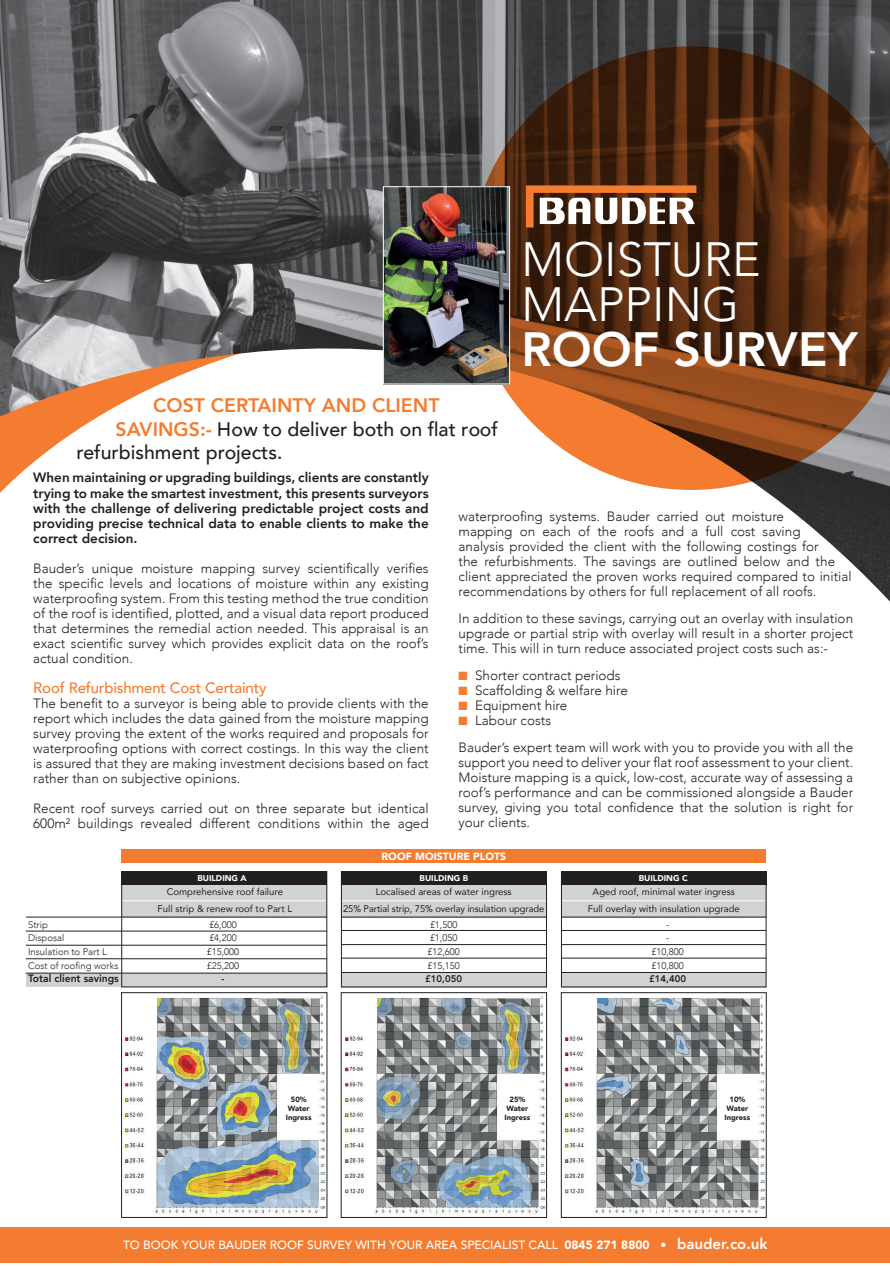
<style>
.page{position:relative;width:890px;height:1267px;background:#fff}
.page>*{position:absolute;margin:0;border:0;box-sizing:border-box;transform-origin:0 0}
.t1{font:300 48px/45px "Avenir";color:#fff}
.t2{font:800 48px "Avenir";color:#fff}
.t3{font:500 19.5px "Avenir";color:#231f20}
.t4{font:800 19.5px "Avenir";color:#f47c30}
.t5{font:500 15px "Avenir";letter-spacing:-.01em;color:#f47c30}
.t6{font:300 13.5px/15px "Avenir";color:#231f20;text-align:justify}
.t7{font:800 13.5px/15px "Avenir";color:#231f20;text-align:justify}
.t8{font:500 12px "Avenir";color:#fff}
.t9{font:800 10.8px "Avenir";color:#231f20;scale:.96 1}
.t10{font:900 10.5px "Avenir";color:#fff}
.t11{font:9.6px/16.6px "Avenir";color:#231f20;text-align:center}
.t12{font:300 9.6px/13.8px "Avenir";color:#231f20}
.t13{font:800 9.6px "Avenir";color:#231f20}
.t14{font:900 8.4px "Avenir";color:#fff}
.t15{font:900 7.5px/9px "Avenir";color:#231f20;text-align:center}
.s1{font-weight:800;color:#f47c30}
.s2{color:#f47c30}
.s3{font-weight:900}
.s4{font-weight:800;font-size:15px}
</style>
<div class="page">
<div style="left:26px;top:973px;width:301px;height:14px;background:#d1d2d4"></div>
<div style="left:342px;top:972px;width:205px;height:15px;background:#d1d2d4"></div>
<div style="left:561px;top:972px;width:205px;height:15px;background:#d1d2d4"></div>
<img style="left:0;top:0;width:890px;height:602px">
<div style="left:121px;top:849px;width:645px;height:14px;background:#f47c30"></div>
<img style="left:125px;top:996px;width:200px;height:219px">
<div style="left:121px;top:992px;width:206px;height:225px;border:1px solid #231f20"></div>
<img style="left:345px;top:996px;width:200px;height:219px">
<div style="left:341px;top:992px;width:206px;height:225px;border:1px solid #231f20"></div>
<img style="left:565px;top:996px;width:199px;height:218px">
<div style="left:561px;top:992px;width:205px;height:225px;border:1px solid #231f20"></div>
<div style="left:121px;top:873px;width:206px;height:44px;background:#d1d2d4"></div>
<div style="left:341px;top:873px;width:206px;height:44px;background:#d1d2d4"></div>
<div style="left:561px;top:873px;width:205px;height:44px;background:#d1d2d4"></div>
<div style="left:121px;top:871px;width:206px;height:14px;background:#231f20"></div>
<div style="left:341px;top:871px;width:205px;height:14px;background:#231f20"></div>
<div style="left:561px;top:871px;width:205px;height:14px;background:#231f20"></div>
<hr style="left:26px;top:931px;width:301px;height:1px;background:#231f20">
<hr style="left:341px;top:930px;width:205px;height:1px;background:#231f20">
<hr style="left:561px;top:930px;width:205px;height:1px;background:#231f20">
<hr style="left:26px;top:945px;width:301px;height:1px;background:#231f20">
<hr style="left:341px;top:944px;width:205px;height:1px;background:#231f20">
<hr style="left:561px;top:944px;width:205px;height:1px;background:#231f20">
<hr style="left:26px;top:958px;width:301px;height:1px;background:#231f20">
<hr style="left:341px;top:958px;width:205px;height:1px;background:#231f20">
<hr style="left:561px;top:958px;width:205px;height:1px;background:#231f20">
<hr style="left:26px;top:973px;width:301px;height:1px;background:#231f20">
<hr style="left:341px;top:972px;width:205px;height:1px;background:#231f20">
<hr style="left:561px;top:972px;width:205px;height:1px;background:#231f20">
<hr style="left:26px;top:917px;width:301px;height:1px;background:#231f20">
<hr style="left:341px;top:917px;width:205px;height:1px;background:#231f20">
<hr style="left:561px;top:917px;width:205px;height:1px;background:#231f20">
<hr style="left:116px;top:900px;width:655px;height:1px;background:#fff">
<svg style="left:469px;top:46px;width:421px;height:444px;background:#6f462d"></svg>
<img style="left:385px;top:188px;width:123px;height:194px">
<div style="left:383px;top:186px;width:127px;height:198px;border:1px solid #fff"></div>
<div style="left:121px;top:871px;width:206px;height:116px;border:1px solid #231f20"></div>
<div style="left:341px;top:871px;width:206px;height:116px;border:1px solid #231f20"></div>
<div style="left:561px;top:871px;width:205px;height:116px;border:1px solid #231f20"></div>
<div style="left:0;top:1227px;width:890px;height:35px;background:#f47c30"></div>
<svg style="left:526px;top:185px;width:170px;height:42px"></svg>
<h2 class="t4" style="left:153px;top:390px;width:288px">COST CERTAINTY AND CLIENT</h2>
<h2 class="t3" style="left:116px;top:412px;width:384px"><span class="s1">SAVINGS:-</span> How to deliver both on flat roof</h2>
<h2 class="t3" style="left:77px;top:435px;width:207px">refurbishment projects.</h2>
<h1 class="t1" style="left:521px;top:237px;width:241px">MOISTURE<br>MAPPING</h1>
<h1 class="t2" style="left:521px;top:312px;width:337px">ROOF SURVEY</h1>
<p class="t7" style="left:33px;top:470px;width:397px">When maintaining or upgrading buildings, clients are constantly trying to make the smartest investment, this presents surveyors with the challenge of delivering predictable project costs and providing precise technical data to enable clients to make the correct decision.</p>
<p class="t6" style="left:33px;top:560px;width:397px">Bauder’s unique moisture mapping survey scientifically verifies the specific levels and locations of moisture within any existing waterproofing system. From this testing method the true condition of the roof is identified, plotted, and a visual data report produced that determines the remedial action needed. This appraisal is an exact scientific survey which provides explicit data on the roof’s actual condition.</p>
<p class="t5" style="left:33px;top:674px;width:235px">Roof Refurbishment Cost Certainty</p>
<p class="t6" style="left:33px;top:695px;width:397px">The benefit to a surveyor is being able to provide clients with the report which includes the data gained from the moisture mapping survey proving the extent of the works required and proposals for waterproofing options with correct costings. In this way the client is assured that they are making investment decisions based on fact rather than on subjective opinions.</p>
<p class="t6" style="left:33px;top:800px;width:397px">Recent roof surveys carried out on three separate but identical<br>600m² buildings revealed different conditions within the aged</p>
<p class="t6" style="left:458px;top:508px;width:394px;text-align:left">waterproofing systems. Bauder carried out moisture<br>mapping on each of the roofs and a full cost saving<br>analysis provided the client with the following costings for<br>the refurbishments. The savings are outlined below and the client appreciated the proven works required compared to initial recommendations by others for full replacement of all roofs.</p>
<p class="t6" style="left:458px;top:610px;width:396px">In addition to these savings, carrying out an overlay with insulation upgrade or partial strip with overlay will result in a shorter project time. This will in turn reduce associated project costs such as:-</p>
<p class="t6" style="left:458px;top:667px;width:164px"><span class="s2">■</span> Shorter contract periods</p>
<p class="t6" style="left:458px;top:682px;width:171px"><span class="s2">■</span> Scaffolding &amp; welfare hire</p>
<p class="t6" style="left:458px;top:697px;width:110px"><span class="s2">■</span> Equipment hire</p>
<p class="t6" style="left:458px;top:706px;width:396px;line-height:27px"><span class="s2">■</span> Labour costs<br>Bauder’s expert team will work with you to provide you with all the</p>
<p class="t6" style="left:458px;top:754px;width:396px">support you need to deliver your flat roof assessment to your client.<br>Moisture mapping is a quick, low-cost, accurate way of assessing a roof’s performance and can be commissioned alongside a Bauder survey, giving you total confidence that the solution is right for your clients.</p>
<p class="t10" style="left:381px;top:847px;width:126px">ROOF MOISTURE PLOTS</p>
<p class="t12" style="left:28px;top:917px;width:92px">Strip<br>Disposal<br>Insulation to Part L<br>Cost of roofing works</p>
<p class="t9" style="left:28px;top:970px;width:96px">Total client savings</p>
<p class="t14" style="left:197px;top:871px;width:51px">BUILDING A</p>
<p class="t14" style="left:419px;top:871px;width:50px">BUILDING B</p>
<p class="t14" style="left:639px;top:871px;width:50px">BUILDING C</p>
<p class="t11" style="left:157px;top:883px;width:136px">Comprehensive roof failure<br>Full strip &amp; renew roof to Part L</p>
<p class="t11" style="left:343px;top:883px;width:203px">Localised areas of water ingress<br>25% Partial strip, 75% overlay insulation upgrade</p>
<p class="t11" style="left:587px;top:883px;width:154px">Aged roof, minimal water ingress<br>Full overlay with insulation upgrade</p>
<p class="t12" style="left:207px;top:917px;width:34px">£6,000 £4,200 £15,000 £25,200</p>
<p class="t13" style="left:221px;top:971px;width:5px">-</p>
<p class="t12" style="left:427px;top:917px;width:34px">£1,500 £1,050 £12,600 £15,150</p>
<p class="t13" style="left:425px;top:971px;width:38px">£10,050</p>
<p class="t12" style="left:651px;top:917px;width:34px;text-align:center">-<br>- £10,800 £10,800</p>
<p class="t13" style="left:649px;top:971px;width:38px">£14,400</p>
<p class="t15" style="left:286px;top:1094px;width:27px">50%<br>Water<br>Ingress</p>
<p class="t15" style="left:504px;top:1094px;width:27px">25%<br>Water<br>Ingress</p>
<p class="t15" style="left:724px;top:1094px;width:27px">10%<br>Water<br>Ingress</p>
<p class="t8" style="left:123px;top:1234px;width:646px">TO BOOK YOUR BAUDER ROOF SURVEY WITH YOUR AREA SPECIALIST CALL <span class="s3">0845 271 8800 •</span> <span class="s4">bauder.co.uk</span></p>
</div>
